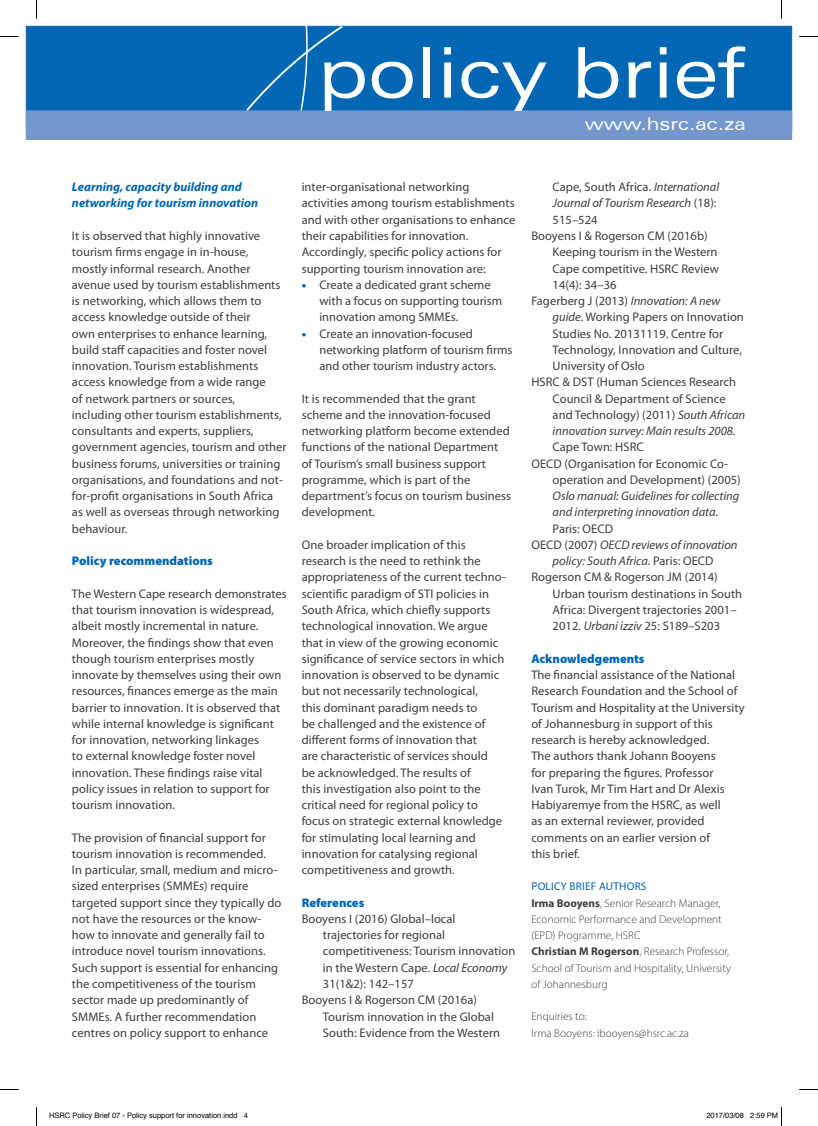
<style>
.page{position:relative;width:818px;height:1126px;background:#fff}
.page>*{position:absolute;margin:0;border:0;box-sizing:border-box;transform-origin:0 0}
.t1{font:expanded 70px "Zurich BT";color:#fff}
.t2{font:expanded 17.5px "Zurich BT";color:#fff}
.t3{font:12.5px/16.2px "Myriad Pro";letter-spacing:.005em;color:#3e3e3f}
.t4{font:italic 12.5px "Myriad Pro";letter-spacing:-.005em;color:#3e3e3f}
.t5{font:italic 700 12.5px/16.2px "Myriad Pro";color:#0166b3}
.t6{font:900 12.5px "Myriad Pro";color:#0166b3}
.t7{font:300 11.25px/16.2px "Myriad Pro";letter-spacing:.005em;color:#3e3e3f}
.t8{font:7.5px "Helvetica";color:#000}
.s1{font-weight:900;color:#0166b3}
.s2{font-style:italic}
.s3{font-style:normal}
.s4{font-weight:400;color:#0166b3}
.s5{font-weight:700}
</style>
<div class="page">
<div style="left:26px;top:26px;width:765px;height:107px;background:#0166b3;border:1px solid #0166b3"></div>
<svg style="left:244px;top:26px;width:100px;height:84px"></svg>
<div style="left:26px;top:110px;width:765px;height:30px;background:#7498ce;border:1px solid #7498ce"></div>
<svg style="left:0;top:36px;width:19px;height:1px"></svg>
<svg style="left:799px;top:36px;width:18px;height:1px"></svg>
<svg style="left:0;top:1089px;width:19px;height:1px"></svg>
<svg style="left:799px;top:1089px;width:18px;height:1px"></svg>
<svg style="left:36px;top:0;width:1px;height:19px"></svg>
<svg style="left:36px;top:1107px;width:1px;height:18px"></svg>
<h1 class="t1" style="left:318px;top:32px;width:428px">policy brief</h1>
<h2 class="t2" style="left:584px;top:113px;width:163px">www.hsrc.ac.za</h2>
<p class="t5" style="left:72px;top:178px;width:187px">Learning, capacity building and networking for tourism innovation</p>
<p class="t3" style="left:72px;top:227px;width:216px">It is observed that highly innovative tourism firms engage in in-house, mostly informal research. Another avenue used by tourism establishments is networking, which allows them to access knowledge outside of their<br>own enterprises to enhance learning, build staff capacities and foster novel innovation. Tourism establishments access knowledge from a wide range<br>of network partners or sources, including other tourism establishments, consultants and experts, suppliers, government agencies, tourism and other business forums, universities or training organisations, and foundations and not&shy;for-profit organisations in South Africa as well as overseas through networking behaviour.</p>
<p class="t6" style="left:72px;top:552px;width:142px">Policy recommendations</p>
<p class="t3" style="left:72px;top:585px;width:216px">The Western Cape research demonstrates that tourism innovation is widespread, albeit mostly incremental in nature.<br>Moreover, the findings show that even though tourism enterprises mostly innovate by themselves using their own resources, finances emerge as the main barrier to innovation. It is observed that while internal knowledge is significant for innovation, networking linkages<br>to external knowledge foster novel innovation. These findings raise vital policy issues in relation to support for tourism innovation.</p>
<p class="t3" style="left:72px;top:829px;width:211px">The provision of financial support for tourism innovation is recommended.<br>In particular, small, medium and micro&shy;sized enterprises (SMMEs) require targeted support since they typically do not have the resources or the know&shy;how to innovate and generally fail to introduce novel tourism innovations.<br>Such support is essential for enhancing the competitiveness of the tourism sector made up predominantly of SMMEs. A further recommendation centres on policy support to enhance</p>
<p class="t3" style="left:301px;top:179px;width:215px">inter-organisational networking activities among tourism establishments and with other organisations to enhance their capabilities for innovation.<br>Accordingly, specific policy actions for supporting tourism innovation are:</p>
<p class="t3" style="left:319px;top:276px;width:184px;text-indent:-18px"><span class="s1">•</span> Create a dedicated grant scheme with a focus on supporting tourism innovation among SMMEs.</p>
<p class="t3" style="left:319px;top:325px;width:194px;text-indent:-18px"><span class="s1">•</span> Create an innovation-focused networking platform of tourism firms and other tourism industry actors.</p>
<p class="t3" style="left:301px;top:390px;width:211px">It is recommended that the grant scheme and the innovation-focused networking platform become extended functions of the national Department of Tourism’s small business support programme, which is part of the department’s focus on tourism business development.</p>
<p class="t3" style="left:301px;top:536px;width:205px">One broader implication of this research is the need to rethink the appropriateness of the current techno&shy;scientific paradigm of STI policies in South Africa, which chiefly supports technological innovation. We argue that in view of the growing economic significance of service sectors in which innovation is observed to be dynamic but not necessarily technological,<br>this dominant paradigm needs to<br>be challenged and the existence of different forms of innovation that<br>are characteristic of services should<br>be acknowledged. The results of<br>this investigation also point to the critical need for regional policy to focus on strategic external knowledge for stimulating local learning and innovation for catalysing regional competitiveness and growth.</p>
<p class="t6" style="left:301px;top:894px;width:64px">References</p>
<p class="t3" style="left:301px;top:910px;width:155px">Booyens I (2016) Global–local</p>
<p class="t3" style="left:323px;top:926px;width:123px">trajectories for regional</p>
<p class="t3" style="left:323px;top:942px;width:194px">competitiveness: Tourism innovation</p>
<p class="t3" style="left:323px;top:959px;width:186px">in the Western Cape. <span class="s2">Local Economy</span></p>
<p class="t3" style="left:323px;top:975px;width:92px">31(1&amp;2): 142–157</p>
<p class="t3" style="left:301px;top:991px;width:177px">Booyens I &amp; Rogerson CM (2016a)</p>
<p class="t3" style="left:323px;top:1007px;width:172px">Tourism innovation in the Global</p>
<p class="t3" style="left:323px;top:1024px;width:179px">South: Evidence from the Western</p>
<p class="t3" style="left:552px;top:179px;width:168px">Cape, South Africa. <span class="s2">International</span></p>
<p class="t4" style="left:552px;top:195px;width:165px">Journal of Tourism Research <span class="s3">(18):</span></p>
<p class="t3" style="left:552px;top:211px;width:46px">515–524</p>
<p class="t3" style="left:531px;top:227px;width:178px">Booyens I &amp; Rogerson CM (2016b)</p>
<p class="t3" style="left:552px;top:244px;width:166px">Keeping tourism in the Western</p>
<p class="t3" style="left:552px;top:260px;width:168px">Cape competitive. HSRC Review</p>
<p class="t3" style="left:552px;top:276px;width:65px">14(4): 34–36</p>
<p class="t3" style="left:531px;top:292px;width:190px">Fagerberg J (2013) <span class="s2">Innovation: A new</span></p>
<p class="t3" style="left:552px;top:309px;width:193px"><span class="s2">guide</span>. Working Papers on Innovation</p>
<p class="t3" style="left:552px;top:325px;width:172px">Studies No. 20131119. Centre for</p>
<p class="t3" style="left:552px;top:341px;width:191px">Technology, Innovation and Culture,</p>
<p class="t3" style="left:552px;top:357px;width:94px">University of Oslo</p>
<p class="t3" style="left:531px;top:374px;width:206px">HSRC &amp; DST (Human Sciences Research</p>
<p class="t3" style="left:552px;top:390px;width:174px">Council &amp; Department of Science</p>
<p class="t3" style="left:552px;top:406px;width:194px">and Technology) (2011) <span class="s2">South African</span></p>
<p class="t4" style="left:552px;top:423px;width:184px">innovation survey: Main results 2008<span class="s3">.</span></p>
<p class="t3" style="left:552px;top:439px;width:93px">Cape Town: HSRC</p>
<p class="t3" style="left:531px;top:455px;width:198px">OECD (Organisation for Economic Co-</p>
<p class="t3" style="left:552px;top:471px;width:189px">operation and Development) (2005)</p>
<p class="t4" style="left:552px;top:488px;width:188px">Oslo manual: Guidelines for collecting</p>
<p class="t4" style="left:552px;top:504px;width:167px">and interpreting innovation data<span class="s3">.</span></p>
<p class="t3" style="left:552px;top:520px;width:62px">Paris: OECD</p>
<p class="t4" style="left:531px;top:537px;width:207px"><span class="s3">OECD (2007)</span> OECD reviews of innovation</p>
<p class="t4" style="left:552px;top:553px;width:162px">policy: South Africa<span class="s3">. Paris: OECD</span></p>
<p class="t3" style="left:531px;top:569px;width:188px">Rogerson CM &amp; Rogerson JM (2014)</p>
<p class="t3" style="left:552px;top:585px;width:191px">Urban tourism destinations in South</p>
<p class="t3" style="left:552px;top:601px;width:185px">Africa: Divergent trajectories 2001–</p>
<p class="t3" style="left:552px;top:617px;width:169px">2012. <span class="s2">Urbani izziv</span> 25: S189–S203</p>
<p class="t6" style="left:531px;top:650px;width:115px">Acknowledgements</p>
<p class="t3" style="left:531px;top:666px;width:215px">The financial assistance of the National Research Foundation and the School of Tourism and Hospitality at the University of Johannesburg in support of this research is hereby acknowledged.<br>The authors thank Johann Booyens<br>for preparing the figures. Professor<br>Ivan Turok, Mr Tim Hart and Dr Alexis Habiyaremye from the HSRC, as well<br>as an external reviewer, provided comments on an earlier version of<br>this brief.</p>
<p class="t7" style="left:531px;top:878px;width:201px"><span class="s4">POLICY BRIEF AUTHORS<br></span><span class="s5">Irma Booyens</span>, Senior Research Manager,<br>Economic Performance and Development (EPD) Programme, HSRC<br><span class="s5">Christian M Rogerson</span>, Research Professor,<br>School of Tourism and Hospitality, University of Johannesburg</p>
<p class="t7" style="left:531px;top:1008px;width:159px">Enquiries to:<br>Irma Booyens: ibooyens@hsrc.ac.za</p>
<p class="t8" style="left:49px;top:1109px;width:200px">HSRC Policy Brief 07 - Policy support for innovation.indd 4</p>
<p class="t8" style="left:706px;top:1109px;width:73px">2017/03/08 2:59 PM</p>
</div>
